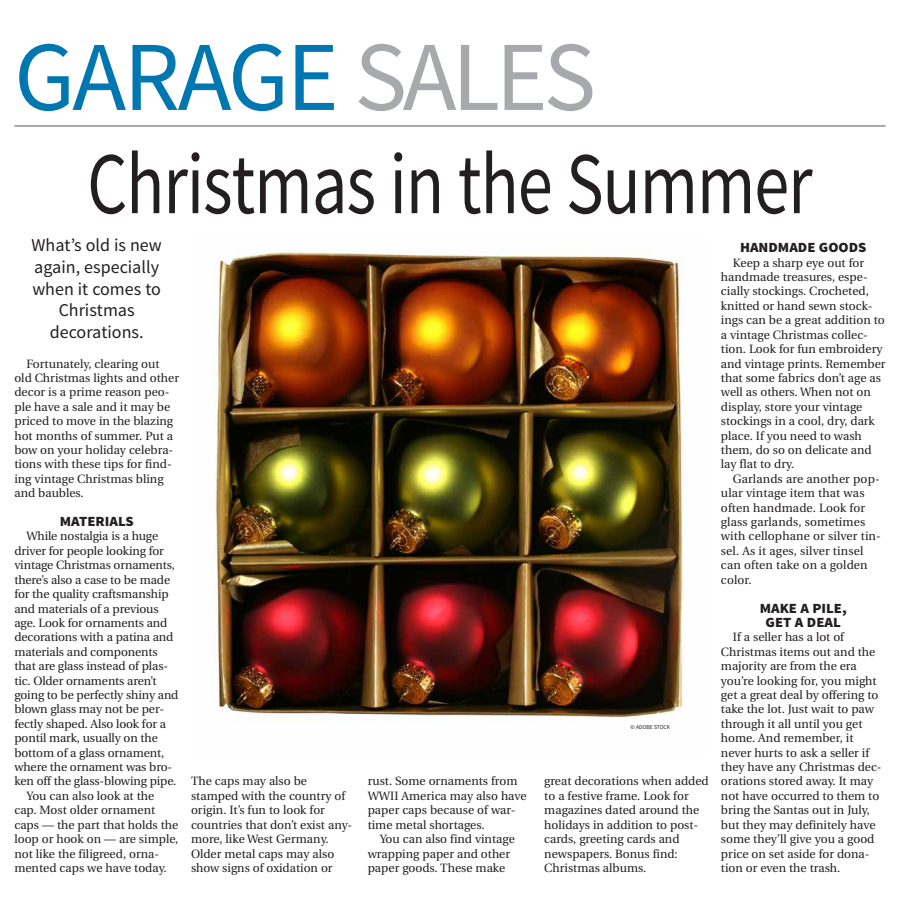
<style>
.page{position:relative;width:900px;height:908px;background:#fff}
.page>*{position:absolute;margin:0;border:0;box-sizing:border-box;transform-origin:0 0}
.t1{font:99px "Source Sans Pro";letter-spacing:-.03em;color:#0077b1}
.t2{font:88px "Source Sans Pro";letter-spacing:-.015em;color:#231f20;scale:.8 1}
.t3{font:18px/21.6px "Source Sans Pro";color:#231f20;text-align:center}
.t4{font:900 14px/14.4px "Source Sans Pro";color:#231f20;text-align:center;scale:1.05 1}
.t5{font:12px/14.4px "Utopia";color:#231f20}
.t6{font:6px "Source Sans Pro";color:#231f20;scale:.95 1}
.s1{color:#a7a9ac}
</style>
<div class="page">
<hr style="left:14px;top:125px;width:872px;height:2px;background:#a7a9ac">
<img style="left:213px;top:248px;width:471px;height:471px">
<h1 class="t1" style="left:14px;top:16px;width:583px">GARAGE <span class="s1">SALES</span></h1>
<h2 class="t2" style="left:87px;top:129px;width:908px">Christmas in the Summer</h2>
<h3 class="t3" style="left:32px;top:235px;width:132px">What’s old is new again, especially when it comes to<br>Christmas decorations.</h3>
<p class="t5" style="left:14px;top:356px;width:166px;text-indent:12px">Fortunately, clearing out old Christmas lights and other decor is a prime reason peo&shy;ple have a sale and it may be priced to move in the blazing hot months of summer. Put a bow on your holiday celebra&shy;tions with these tips for find&shy;ing vintage Christmas bling and baubles.</p>
<p class="t4" style="left:60px;top:514px;width:72px">MATERIALS</p>
<p class="t5" style="left:26px;top:529px;width:133px">While nostalgia is a huge</p>
<p class="t5" style="left:14px;top:543px;width:151px">driver for people looking for</p>
<p class="t5" style="left:14px;top:558px;width:162px">vintage Christmas ornaments,</p>
<p class="t5" style="left:14px;top:572px;width:157px">there’s also a case to be made</p>
<p class="t5" style="left:14px;top:587px;width:156px">for the quality craftsmanship</p>
<p class="t5" style="left:14px;top:601px;width:146px">and materials of a previous</p>
<p class="t5" style="left:14px;top:615px;width:155px">age. Look for ornaments and</p>
<p class="t5" style="left:14px;top:630px;width:160px">decorations with a patina and</p>
<p class="t5" style="left:14px;top:644px;width:145px">materials and components</p>
<p class="t5" style="left:14px;top:659px;width:155px">that are glass instead of plas-</p>
<p class="t5" style="left:14px;top:673px;width:144px">tic. Older ornaments aren’t</p>
<p class="t5" style="left:14px;top:687px;width:166px">going to be perfectly shiny and</p>
<p class="t5" style="left:14px;top:702px;width:151px">blown glass may not be per-</p>
<p class="t5" style="left:14px;top:716px;width:153px">fectly shaped. Also look for a</p>
<p class="t5" style="left:14px;top:731px;width:145px">pontil mark, usually on the</p>
<p class="t5" style="left:14px;top:745px;width:151px">bottom of a glass ornament,</p>
<p class="t5" style="left:14px;top:759px;width:159px">where the ornament was bro-</p>
<p class="t5" style="left:14px;top:774px;width:164px">ken off the glass-blowing pipe.</p>
<p class="t5" style="left:26px;top:788px;width:129px">You can also look at the</p>
<p class="t5" style="left:14px;top:803px;width:142px">cap. Most older ornament</p>
<p class="t5" style="left:14px;top:817px;width:165px">caps — the part that holds the</p>
<p class="t5" style="left:14px;top:831px;width:166px">loop or hook on — are simple,</p>
<p class="t5" style="left:14px;top:846px;width:146px">not like the filigreed, orna-</p>
<p class="t5" style="left:14px;top:860px;width:154px">mented caps we have today.</p>
<p class="t5" style="left:191px;top:774px;width:163px">The caps may also be stamped with the country of origin. It’s fun to look for countries that don’t exist any&shy;more, like West Germany.<br>Older metal caps may also show signs of oxidation or</p>
<p class="t5" style="left:368px;top:774px;width:161px">rust. Some ornaments from<br>WWII America may also have paper caps because of war&shy;time metal shortages.</p>
<p class="t5" style="left:368px;top:831px;width:149px;text-indent:12px">You can also find vintage wrapping paper and other paper goods. These make</p>
<p class="t6" style="left:631px;top:723px;width:43px">© ADOBE STOCK</p>
<p class="t5" style="left:544px;top:774px;width:166px">great decorations when added to a festive frame. Look for magazines dated around the holidays in addition to post&shy;cards, greeting cards and newspapers. Bonus find:<br>Christmas albums.</p>
<p class="t4" style="left:740px;top:241px;width:122px">HANDMADE GOODS</p>
<p class="t5" style="left:721px;top:255px;width:166px;text-indent:12px">Keep a sharp eye out for handmade treasures, espe&shy;cially stockings. Crocheted, knitted or hand sewn stock&shy;ings can be a great addition to a vintage Christmas collec&shy;tion. Look for fun embroidery and vintage prints. Remember that some fabrics don’t age as well as others. When not on display, store your vintage stockings in a cool, dry, dark place. If you need to wash them, do so on delicate and lay flat to dry.</p>
<p class="t5" style="left:721px;top:471px;width:161px;text-indent:12px">Garlands are another pop&shy;ular vintage item that was often handmade. Look for glass garlands, sometimes with cellophane or silver tin&shy;sel. As it ages, silver tinsel can often take on a golden color.</p>
<p class="t4" style="left:760px;top:601px;width:85px">MAKE A PILE,<br>GET A DEAL</p>
<p class="t5" style="left:721px;top:630px;width:162px;text-indent:12px">If a seller has a lot of<br>Christmas items out and the majority are from the era you’re looking for, you might get a great deal by offering to take the lot. Just wait to paw through it all until you get home. And remember, it never hurts to ask a seller if they have any Christmas dec&shy;orations stored away. It may not have occurred to them to bring the Santas out in July, but they may definitely have some they’ll give you a good price on set aside for dona&shy;tion or even the trash.</p>
</div>
